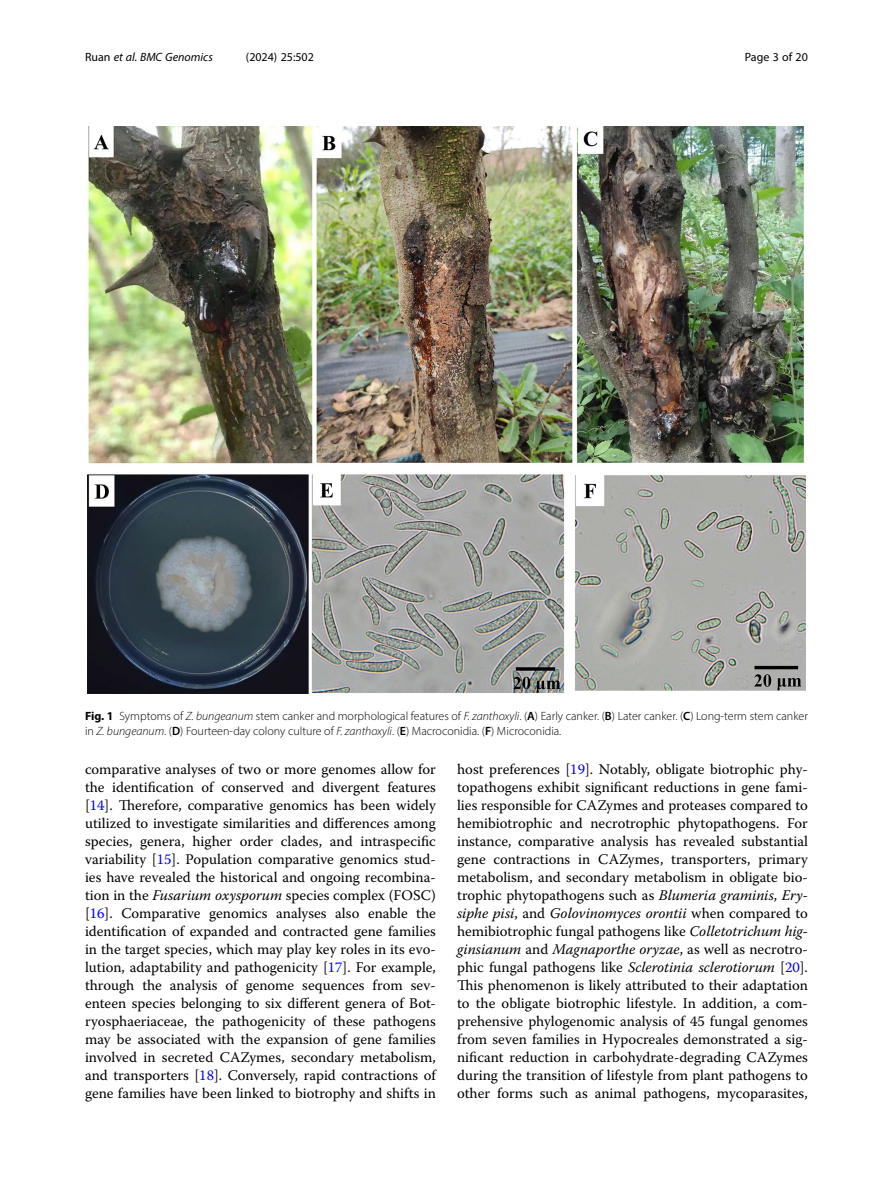
<style>
.page{position:relative;width:893px;height:1191px;background:#fff}
.page>*{position:absolute;margin:0;border:0;box-sizing:border-box;transform-origin:0 0}
.Body_Text_Indent{font:14.7px/18px "Warnock Pro";color:#000;text-align:justify}
.Figure_Caption{font:300 12px/15px "Myriad Pro";color:#000}
.t1{font:12px "Myriad Pro";color:#000}
.t2{font:italic 12px "Myriad Pro";color:#000}
.s1{font-style:normal}
.s2{font-weight:700}
.s3{font-style:italic}
.s4{font-weight:600}
.s5{color:#00f}
</style>
<div class="page">
<img style="left:87px;top:126px;width:719px;height:567px">
<p class="t2" style="left:85px;top:50px;width:129px"><span class="s1">Ruan</span> et al. BMC Genomics</p>
<p class="t1" style="left:246px;top:50px;width:70px">(2024) 25:502</p>
<p class="t1" style="left:745px;top:50px;width:65px">Page 3 of 20</p>
<p class="Figure_Caption" style="left:85px;top:708px;width:724px"><span class="s2">Fig. 1</span> Symptoms of <span class="s3">Z. bungeanum</span> stem canker and morphological features of <span class="s3">F. zanthoxyli</span>. (<span class="s4">A</span>) Early canker. (<span class="s4">B</span>) Later canker. (<span class="s4">C</span>) Long-term stem canker in <span class="s3">Z. bungeanum</span>. (<span class="s4">D</span>) Fourteen-day colony culture of <span class="s3">F. zanthoxyli</span>. (<span class="s4">E</span>) Macroconidia. (<span class="s4">F</span>) Microconidia.</p>
<p class="Body_Text_Indent" style="left:85px;top:760px;width:352px">comparative analyses of two or more genomes allow for the identification of conserved and divergent features [<span class="s5">14</span>]. Therefore, comparative genomics has been widely utilized to investigate similarities and differences among species, genera, higher order clades, and intraspecific variability [<span class="s5">15</span>]. Population comparative genomics stud&shy;ies have revealed the historical and ongoing recombina&shy;tion in the <span class="s3">Fusarium oxysporum</span> species complex (FOSC) [<span class="s5">16</span>]. Comparative genomics analyses also enable the identification of expanded and contracted gene families in the target species, which may play key roles in its evo&shy;lution, adaptability and pathogenicity [<span class="s5">17</span>]. For example, through the analysis of genome sequences from sev&shy;enteen species belonging to six different genera of Bot&shy;ryosphaeriaceae, the pathogenicity of these pathogens may be associated with the expansion of gene families involved in secreted CAZymes, secondary metabolism, and transporters [<span class="s5">18</span>]. Conversely, rapid contractions of gene families have been linked to biotrophy and shifts in</p>
<p class="Body_Text_Indent" style="left:457px;top:760px;width:352px">host preferences [<span class="s5">19</span>]. Notably, obligate biotrophic phy&shy;topathogens exhibit significant reductions in gene fami&shy;lies responsible for CAZymes and proteases compared to hemibiotrophic and necrotrophic phytopathogens. For instance, comparative analysis has revealed substantial gene contractions in CAZymes, transporters, primary metabolism, and secondary metabolism in obligate bio&shy;trophic phytopathogens such as <span class="s3">Blumeria graminis</span>, <span class="s3">Ery&shy;siphe pisi</span>, and <span class="s3">Golovinomyces orontii</span> when compared to hemibiotrophic fungal pathogens like <span class="s3">Colletotrichum hig&shy;ginsianum</span> and <span class="s3">Magnaporthe oryzae</span>, as well as necrotro&shy;phic fungal pathogens like <span class="s3">Sclerotinia sclerotiorum</span> [<span class="s5">20</span>].<br>This phenomenon is likely attributed to their adaptation to the obligate biotrophic lifestyle. In addition, a com&shy;prehensive phylogenomic analysis of 45 fungal genomes from seven families in Hypocreales demonstrated a sig&shy;nificant reduction in carbohydrate-degrading CAZymes during the transition of lifestyle from plant pathogens to other forms such as animal pathogens, mycoparasites,</p>
</div>
